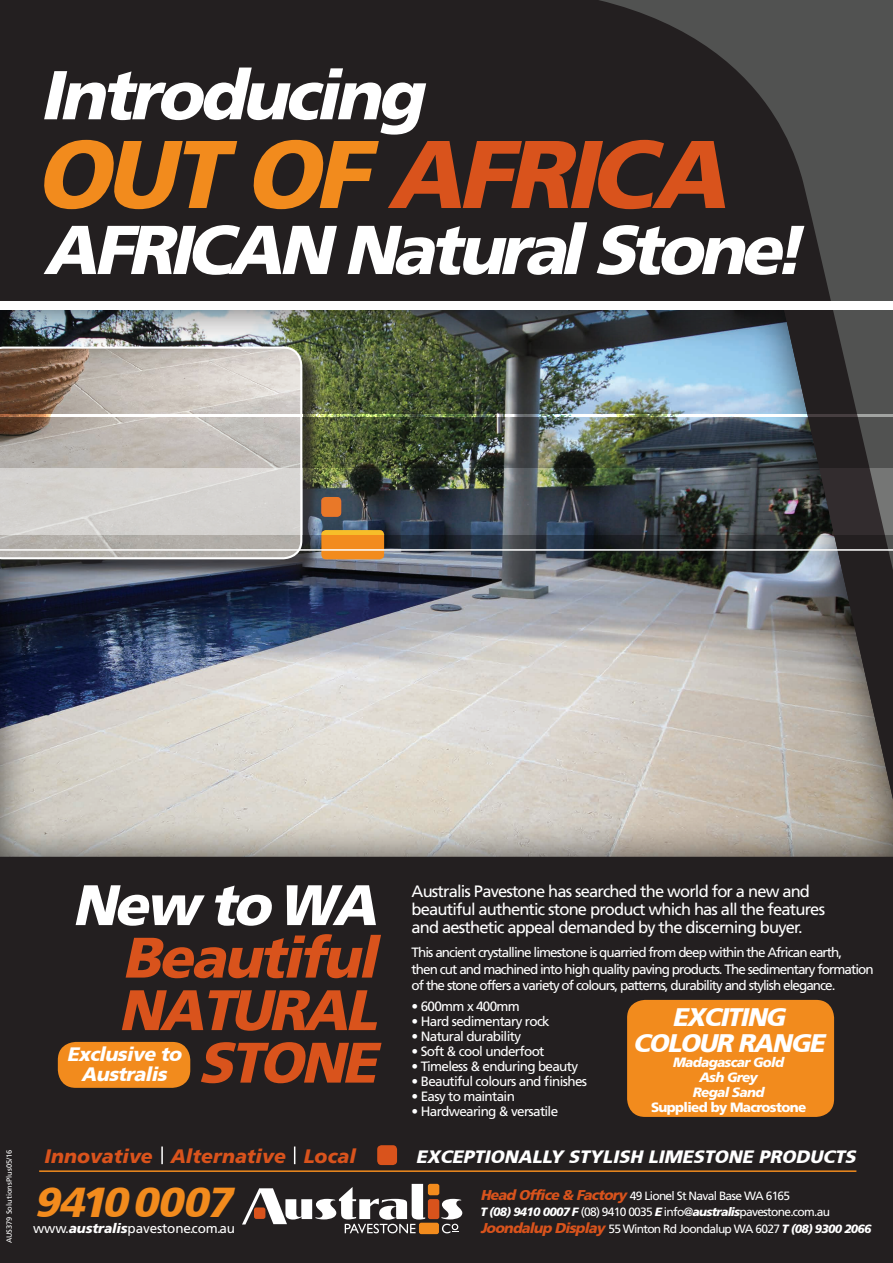
<style>
.page{position:relative;width:893px;height:1263px;background:#231f20}
.page>*{position:absolute;margin:0;border:0;box-sizing:border-box;transform-origin:0 0}
.t1{font:italic 900 96px "Frutiger FC";letter-spacing:-.05em;color:#d9531c}
.t2{font:italic 900 69px "Frutiger FC";letter-spacing:-.055em;color:#fff}
.t3{font:italic 900 57px "Frutiger FC";letter-spacing:-.05em;color:#d9531c}
.t4{font:italic 900 57px "Frutiger FC";letter-spacing:-.05em;color:#fff}
.t5{font:italic 900 42px "Frutiger FC";letter-spacing:-.035em;color:#f28b1d}
.t6{font:italic 900 25.5px "Frutiger FC";letter-spacing:-.05em;color:#fff}
.t7{font:italic 900 19.5px "Frutiger";color:#d9531c}
.t8{font:italic 900 19.5px "Frutiger FC";letter-spacing:-.03em;color:#fff}
.t9{font:italic 900 18px "Frutiger FC";color:#fff}
.t10{font:16.5px "Frutiger";letter-spacing:-.05em;color:#fff}
.t11{font:13.5px "Frutiger";letter-spacing:-.07em;color:#fff}
.t12{font:13.5px "Frutiger";letter-spacing:-.05em;color:#fff}
.t13{font:italic 900 13.5px "Frutiger";letter-spacing:-.05em;color:#fff}
.t14{font:13.5px "Frutiger";letter-spacing:-.01em;color:#fff}
.t15{font:900 13.5px "Frutiger";letter-spacing:-.05em;color:#fff}
.t16{font:12px "Frutiger";letter-spacing:-.06em;color:#fff}
.t17{font:7.5px "Frutiger";color:#fff}
.s1{color:#f28b1d}
.s2{font-weight:900;font-style:italic}
.s3{font-family:"Frutiger FC";font-weight:900;font-style:italic;font-size:14.25px;color:#d9531c}
</style>
<div class="page">
<div style="left:0;top:308px;width:893px;height:551px;background:#231f20;opacity:.75"></div>
<div style="left:321px;top:530px;width:63px;height:29px;background:#f28b1d;border-radius:5px"></div>
<div style="left:0;top:349px;width:321px;height:229px;background:#231f20;opacity:.75"></div>
<svg style="left:0;top:346px;width:302px;height:213px;background:#b8afa7"></svg>
<div style="left:428px;top:1184px;width:11px;height:11px;background:#f28b1d;border-radius:2px"></div>
<div style="left:428px;top:1199px;width:11px;height:20px;background:#d9531c;border-radius:2px"></div>
<div style="left:419px;top:1223px;width:20px;height:11px;background:#f28b1d;border-radius:2px"></div>
<svg style="left:242px;top:1184px;width:183px;height:49px"></svg>
<svg style="left:441px;top:1199px;width:21px;height:34px"></svg>
<hr style="left:0;top:549px;width:893px;height:2px;background:#fff">
<div style="left:0;top:301px;width:893px;height:9px;background:#fff"></div>
<img style="left:0;top:468px;width:893px;height:67px">
<hr style="left:0;top:414px;width:893px;height:2px;background:#fff">
<div style="left:377px;top:1145px;width:20px;height:20px;background:#d9531c;border-radius:4px"></div>
<div style="left:627px;top:1000px;width:207px;height:117px;background:#f28b1d;border-radius:18px"></div>
<svg style="left:294px;top:1146px;width:1px;height:18px"></svg>
<svg style="left:161px;top:1146px;width:2px;height:18px"></svg>
<hr style="left:39px;top:1170px;width:817px;height:2px;background:#f28b1d">
<div style="left:58px;top:1042px;width:132px;height:46px;background:#f28b1d;border-radius:18px"></div>
<p class="t2" style="left:39px;top:53px;width:385px">Introducing</p>
<p class="t1" style="left:35px;top:116px;width:693px"><span class="s1">OUT OF</span> AFRICA</p>
<p class="t2" style="left:43px;top:208px;width:761px">AFRICAN Natural Stone!</p>
<p class="t4" style="left:72px;top:871px;width:306px">New to WA</p>
<p class="t3" style="left:122px;top:923px;width:256px">Beautiful</p>
<p class="t3" style="left:118px;top:976px;width:260px">NATURAL</p>
<p class="t3" style="left:198px;top:1028px;width:180px">STONE</p>
<p class="t8" style="left:67px;top:1043px;width:116px">Exclusive to</p>
<p class="t8" style="left:81px;top:1062px;width:87px">Australis</p>
<p class="t17" style="left:5px;top:1243px;width:95px;rotate:-90deg">AUS379 SolutionsPlus05/16</p>
<p class="t7" style="left:45px;top:1145px;width:313px">Innovative Alternative Local</p>
<p class="t5" style="left:34px;top:1177px;width:199px">9410 0007</p>
<p class="t14" style="left:33px;top:1221px;width:203px">www.<span class="s2">australis</span>pavestone.com.au</p>
<p class="t10" style="left:412px;top:882px;width:400px">Australis Pavestone has searched the world for a new and</p>
<p class="t10" style="left:412px;top:900px;width:415px">beautiful authentic stone product which has all the features</p>
<p class="t10" style="left:412px;top:918px;width:393px">and aesthetic appeal demanded by the discerning buyer.</p>
<p class="t11" style="left:412px;top:945px;width:432px">This ancient crystalline limestone is quarried from deep within the African earth,</p>
<p class="t11" style="left:412px;top:961px;width:464px">then cut and machined into high quality paving products. The sedimentary formation</p>
<p class="t11" style="left:412px;top:978px;width:425px">of the stone offers a variety of colours, patterns, durability and stylish elegance.</p>
<p class="t12" style="left:412px;top:999px;width:110px">• 600mm x 400mm</p>
<p class="t12" style="left:412px;top:1014px;width:140px">• Hard sedimentary rock</p>
<p class="t12" style="left:412px;top:1029px;width:111px">• Natural durability</p>
<p class="t12" style="left:412px;top:1044px;width:134px">• Soft &amp; cool underfoot</p>
<p class="t12" style="left:412px;top:1059px;width:168px">• Timeless &amp; enduring beauty</p>
<p class="t12" style="left:412px;top:1074px;width:177px">• Beautiful colours and finishes</p>
<p class="t12" style="left:412px;top:1089px;width:105px">• Easy to maintain</p>
<p class="t12" style="left:412px;top:1104px;width:148px">• Hardwearing &amp; versatile</p>
<p class="t6" style="left:672px;top:1002px;width:114px">EXCITING</p>
<p class="t6" style="left:633px;top:1027px;width:193px">COLOUR RANGE</p>
<p class="t13" style="left:673px;top:1054px;width:112px">Madagascar Gold</p>
<p class="t13" style="left:699px;top:1069px;width:60px">Ash Grey</p>
<p class="t13" style="left:693px;top:1084px;width:73px">Regal Sand</p>
<p class="t15" style="left:651px;top:1099px;width:157px">Supplied by Macrostone</p>
<p class="t9" style="left:416px;top:1146px;width:441px">EXCEPTIONALLY STYLISH LIMESTONE PRODUCTS</p>
<p class="t16" style="left:480px;top:1188px;width:311px"><span class="s3">Head Office &amp; Factory</span> 49 Lionel St Naval Base WA 6165</p>
<p class="t16" style="left:480px;top:1205px;width:351px"><span class="s2">T (08) 9410 0007 F</span> (08) 9410 0035 <span class="s2">E</span> info@<span class="s2">australis</span>pavestone.com.au</p>
<p class="t16" style="left:480px;top:1221px;width:393px"><span class="s3">Joondalup Display</span> 55 Winton Rd Joondalup WA 6027 <span class="s2">T (08) 9300 2066</span></p>
</div>
